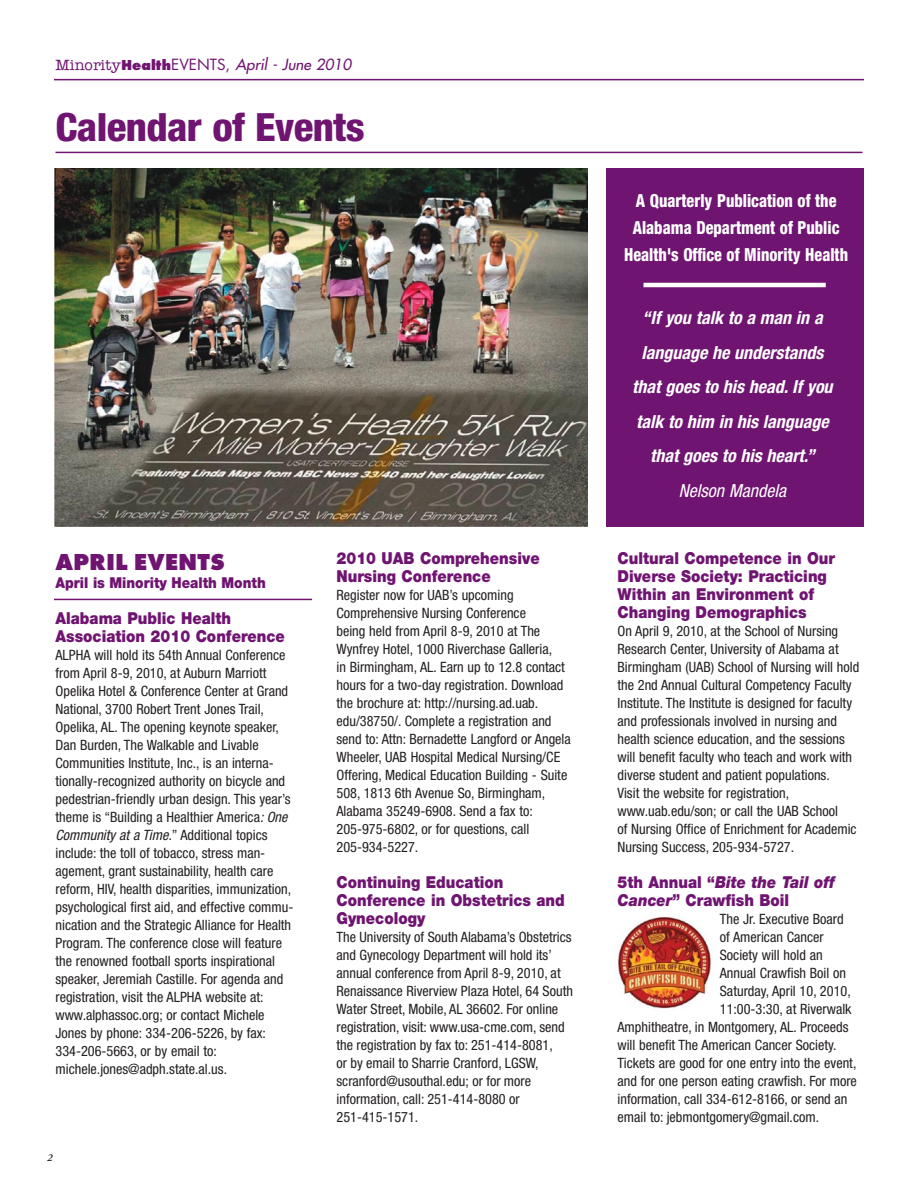
<style>
.page{position:relative;width:918px;height:1188px;background:#fff}
.page>*{position:absolute;margin:0;border:0;box-sizing:border-box;transform-origin:0 0}
.t1{font:800 condensed 39px "Helvetica Neue";letter-spacing:-.015em;color:#701471;scale:1.05 1}
.t2{font:800 24px "Futura T";color:#701471}
.t3{font:italic 700 condensed 18px/34.5px "Helvetica Neue";color:#fff;text-align:center}
.t4{font:800 condensed 18px/27px "Helvetica Neue";color:#fff;text-align:center;scale:.9 1}
.t5{font:italic condensed 18px "Helvetica Neue";color:#fff}
.t6{font:900 16.5px/18px "Helvetica Neue";color:#701471;scale:.9 1}
.t7{font:italic 15px "Futura";color:#701471}
.t8{font:900 15px "Helvetica Neue";color:#701471;scale:.9 1}
.t9{font:condensed 14.25px/18px "Helvetica Neue";color:#231f20}
.t10{font:italic 600 10.5px "Adobe Garamond";color:#231f20}
.s1{font-family:"American Typewriter";font-weight:500;font-style:normal}
.s2{font-family:"Futura T";font-weight:800;font-style:normal}
.s3{font-style:normal}
.s4{font-style:italic}
</style>
<div class="page">
<hr style="left:54px;top:79px;width:810px;height:1px;background:#701471">
<div style="left:606px;top:168px;width:258px;height:358px;background:#701471"></div>
<hr style="left:56px;top:152px;width:806px;height:1px;background:#701471">
<hr style="left:54px;top:599px;width:258px;height:1px;background:#701471">
<img style="left:54px;top:169px;width:534px;height:358px">
<hr style="left:644px;top:283px;width:182px;height:4px;background:#fff">
<img style="left:615px;top:916px;width:97px;height:93px">
<p class="t7" style="left:56px;top:55px;width:297px"><span class="s1">Minority</span><span class="s2">Health</span><span class="s3">EVENTS,</span> April - June 2010</p>
<h1 class="t1" style="left:56px;top:103px;width:296px">Calendar of Events</h1>
<h2 class="t2" style="left:56px;top:547px;width:171px">APRIL EVENTS</h2>
<p class="t8" style="left:56px;top:573px;width:235px">April is Minority Health Month</p>
<p class="t6" style="left:56px;top:609px;width:256px">Alabama Public Health<br>Association 2010 Conference</p>
<p class="t9" style="left:56px;top:645px;width:239px">ALPHA will hold its 54th Annual Conference from April 8-9, 2010, at Auburn Marriott Opelika Hotel &amp; Conference Center at Grand National, 3700 Robert Trent Jones Trail, Opelika, AL. The opening keynote speaker, Dan Burden, The Walkable and Livable Communities Institute, Inc., is an interna&shy;tionally-recognized authority on bicycle and pedestrian-friendly urban design. This year’s theme is “Building a Healthier America<span class="s4">: One Community at a Time.</span>” Additional topics include: the toll of tobacco, stress man&shy;agement, grant sustainability, health care reform, HIV, health disparities, immunization, psychological first aid, and effective commu&shy;nication and the Strategic Alliance for Health Program. The conference close will feature the renowned football sports inspirational speaker, Jeremiah Castille. For agenda and registration, visit the ALPHA website at: www.alphassoc.org; or contact Michele Jones by phone: 334-206-5226, by fax:<br>334-206-5663, or by email to: michele.jones@adph.state.al.us.</p>
<p class="t10" style="left:47px;top:1152px;width:7px">2</p>
<p class="t6" style="left:336px;top:549px;width:227px">2010 UAB Comprehensive<br>Nursing Conference</p>
<p class="t9" style="left:336px;top:586px;width:236px">Register now for UAB’s upcoming Comprehensive Nursing Conference<br>being held from April 8-9, 2010 at The Wynfrey Hotel, 1000 Riverchase Galleria,<br>in Birmingham, AL. Earn up to 12.8 contact hours for a two-day registration. Download the brochure at: http://nursing.ad.uab. edu/38750/. Complete a registration and send to: Attn: Bernadette Langford or Angela Wheeler, UAB Hospital Medical Nursing/CE Offering, Medical Education Building - Suite 508, 1813 6th Avenue So, Birmingham, Alabama 35249-6908. Send a fax to:<br>205-975-6802, or for questions, call 205-934-5227.</p>
<p class="t6" style="left:336px;top:873px;width:255px">Continuing Education<br>Conference in Obstetrics and<br>Gynecology</p>
<p class="t9" style="left:336px;top:928px;width:238px">The University of South Alabama’s Obstetrics and Gynecology Department will hold its’ annual conference from April 8-9, 2010, at Renaissance Riverview Plaza Hotel, 64 South Water Street, Mobile, AL 36602. For online registration, visit: www.usa-cme.com, send the registration by fax to: 251-414-8081,<br>or by email to Sharrie Cranford, LGSW, scranford@usouthal.edu; or for more information, call: 251-414-8080 or 251-415-1571.</p>
<p class="t4" style="left:624px;top:187px;width:250px">A Quarterly Publication of the<br>Alabama Department of Public<br>Health's Office of Minority Health</p>
<p class="t3" style="left:632px;top:301px;width:202px">“If you talk to a man in a language he understands that goes to his head. If you talk to him in his language that goes to his heart.”</p>
<p class="t5" style="left:679px;top:480px;width:109px">Nelson Mandela</p>
<p class="t6" style="left:618px;top:549px;width:243px">Cultural Competence in Our<br>Diverse Society: Practicing<br>Within an Environment of<br>Changing Demographics</p>
<p class="t9" style="left:618px;top:622px;width:243px">On April 9, 2010, at the School of Nursing Research Center, University of Alabama at Birmingham (UAB) School of Nursing will hold the 2nd Annual Cultural Competency Faculty Institute. The Institute is designed for faculty and professionals involved in nursing and health science education, and the sessions will benefit faculty who teach and work with diverse student and patient populations.<br>Visit the website for registration, www.uab.edu/son; or call the UAB School<br>of Nursing Office of Enrichment for Academic Nursing Success, 205-934-5727.</p>
<p class="t6" style="left:618px;top:873px;width:243px">5th Annual “<span class="s4">Bite the Tail off<br>Cancer</span>” Crawfish Boil</p>
<p class="t9" style="left:720px;top:910px;width:125px">The Jr. Executive Board</p>
<p class="t9" style="left:720px;top:928px;width:105px">of American Cancer</p>
<p class="t9" style="left:720px;top:946px;width:104px">Society will hold an</p>
<p class="t9" style="left:720px;top:964px;width:128px">Annual Crawfish Boil on</p>
<p class="t9" style="left:720px;top:982px;width:132px">Saturday, April 10, 2010,</p>
<p class="t9" style="left:720px;top:1000px;width:133px">11:00-3:30, at Riverwalk</p>
<p class="t9" style="left:618px;top:1018px;width:233px">Amphitheatre, in Montgomery, AL. Proceeds</p>
<p class="t9" style="left:618px;top:1036px;width:221px">will benefit The American Cancer Society.</p>
<p class="t9" style="left:618px;top:1054px;width:240px">Tickets are good for one entry into the event,</p>
<p class="t9" style="left:618px;top:1072px;width:241px">and for one person eating crawfish. For more</p>
<p class="t9" style="left:618px;top:1090px;width:232px">information, call 334-612-8166, or send an</p>
<p class="t9" style="left:618px;top:1108px;width:203px">email to: jebmontgomery@gmail.com.</p>
</div>
